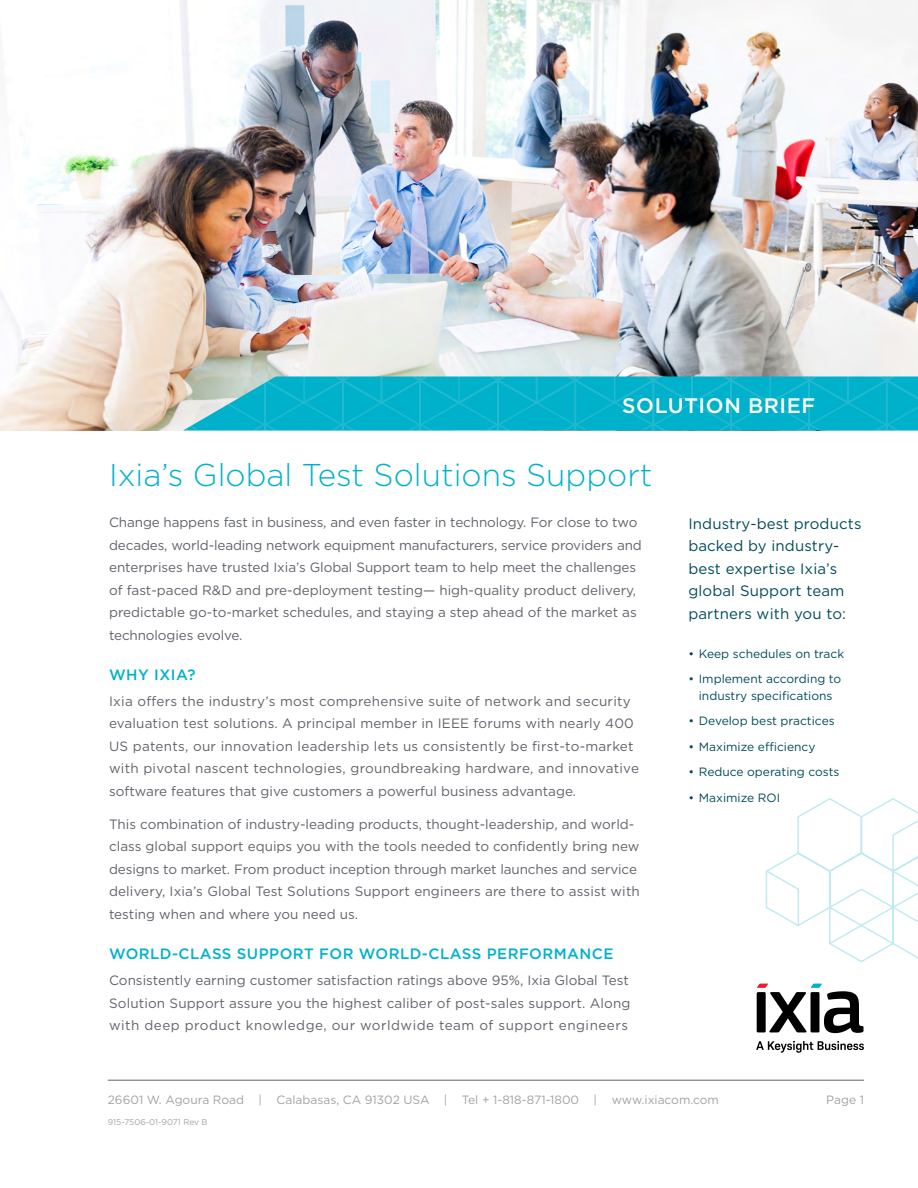
<style>
.page{position:relative;width:918px;height:1188px;background:#fff}
.page>*{position:absolute;margin:0;border:0;box-sizing:border-box;transform-origin:0 0}
.t1{font:300 31.5px "Gotham";color:#00b1cb}
.t2{font:500 21px "Gotham";letter-spacing:.03em;color:#fff}
.t3{font:15px/22.5px "Gotham";letter-spacing:.01em;color:#004b59}
.t4{font:500 15px "Gotham";letter-spacing:.03em;color:#00b1cb}
.t5{font:13.5px/22.5px "Gotham";color:#5f636a}
.t6{font:12px/16.5px "Gotham";color:#004b59;text-align:center}
.t7{font:12px "Gotham";color:#a0a2a6}
.t8{font:8.4px "Gotham";color:#a0a2a6}
</style>
<div class="page">
<hr style="left:108px;top:1080px;width:756px;height:1px;background:#5f636a">
<img style="left:0;top:0;width:918px;height:430px">
<svg style="left:183px;top:376px;width:735px;height:55px;background:#14b4cb"></svg>
<svg style="left:756px;top:1041px;width:108px;height:12px"></svg>
<svg style="left:757px;top:984px;width:107px;height:49px"></svg>
<svg style="left:765px;top:798px;width:153px;height:165px"></svg>
<h2 class="t2" style="left:622px;top:392px;width:195px">SOLUTION BRIEF</h2>
<h1 class="t1" style="left:109px;top:455px;width:545px">Ixia’s Global Test Solutions Support</h1>
<p class="t5" style="left:109px;top:511px;width:534px">Change happens fast in business, and even faster in technology. For close to two decades, world-leading network equipment manufacturers, service providers and enterprises have trusted Ixia’s Global Support team to help meet the challenges of fast-paced R&amp;D and pre-deployment testing— high-quality product delivery, predictable go-to-market schedules, and staying a step ahead of the market as technologies evolve.</p>
<p class="t4" style="left:109px;top:665px;width:88px">WHY IXIA?</p>
<p class="t5" style="left:109px;top:690px;width:531px">Ixia offers the industry’s most comprehensive suite of network and security evaluation test solutions. A principal member in IEEE forums with nearly 400<br>US patents, our innovation leadership lets us consistently be first-to-market with pivotal nascent technologies, groundbreaking hardware, and innovative software features that give customers a powerful business advantage.</p>
<p class="t5" style="left:109px;top:813px;width:532px">This combination of industry-leading products, thought-leadership, and world&shy;class global support equips you with the tools needed to confidently bring new designs to market. From product inception through market launches and service delivery, Ixia’s Global Test Solutions Support engineers are there to assist with testing when and where you need us.</p>
<p class="t4" style="left:109px;top:944px;width:506px">WORLD-CLASS SUPPORT FOR WORLD-CLASS PERFORMANCE</p>
<p class="t5" style="left:109px;top:969px;width:523px">Consistently earning customer satisfaction ratings above 95%, Ixia Global Test<br>Solution Support assure you the highest caliber of post-sales support. Along with deep product knowledge, our worldwide team of support engineers</p>
<p class="t3" style="left:688px;top:512px;width:175px">Industry-best products backed by industry&shy;best expertise Ixia’s global Support team partners with you to:</p>
<p class="t6" style="left:688px;top:645px;width:157px">• Keep schedules on track</p>
<p class="t6" style="left:688px;top:670px;width:155px">• Implement according to industry specifications</p>
<p class="t6" style="left:688px;top:712px;width:148px">• Develop best practices</p>
<p class="t6" style="left:688px;top:738px;width:129px">• Maximize efficiency</p>
<p class="t6" style="left:688px;top:763px;width:153px">• Reduce operating costs</p>
<p class="t6" style="left:688px;top:789px;width:94px">• Maximize ROI</p>
<p class="t7" style="left:108px;top:1092px;width:613px">26601 W. Agoura Road | Calabasas, CA 91302 USA | Tel + 1-818-871-1800 | www.ixiacom.com</p>
<p class="t8" style="left:108px;top:1117px;width:101px">915-7506-01-9071 Rev B</p>
<p class="t7" style="left:826px;top:1092px;width:39px">Page 1</p>
</div>
